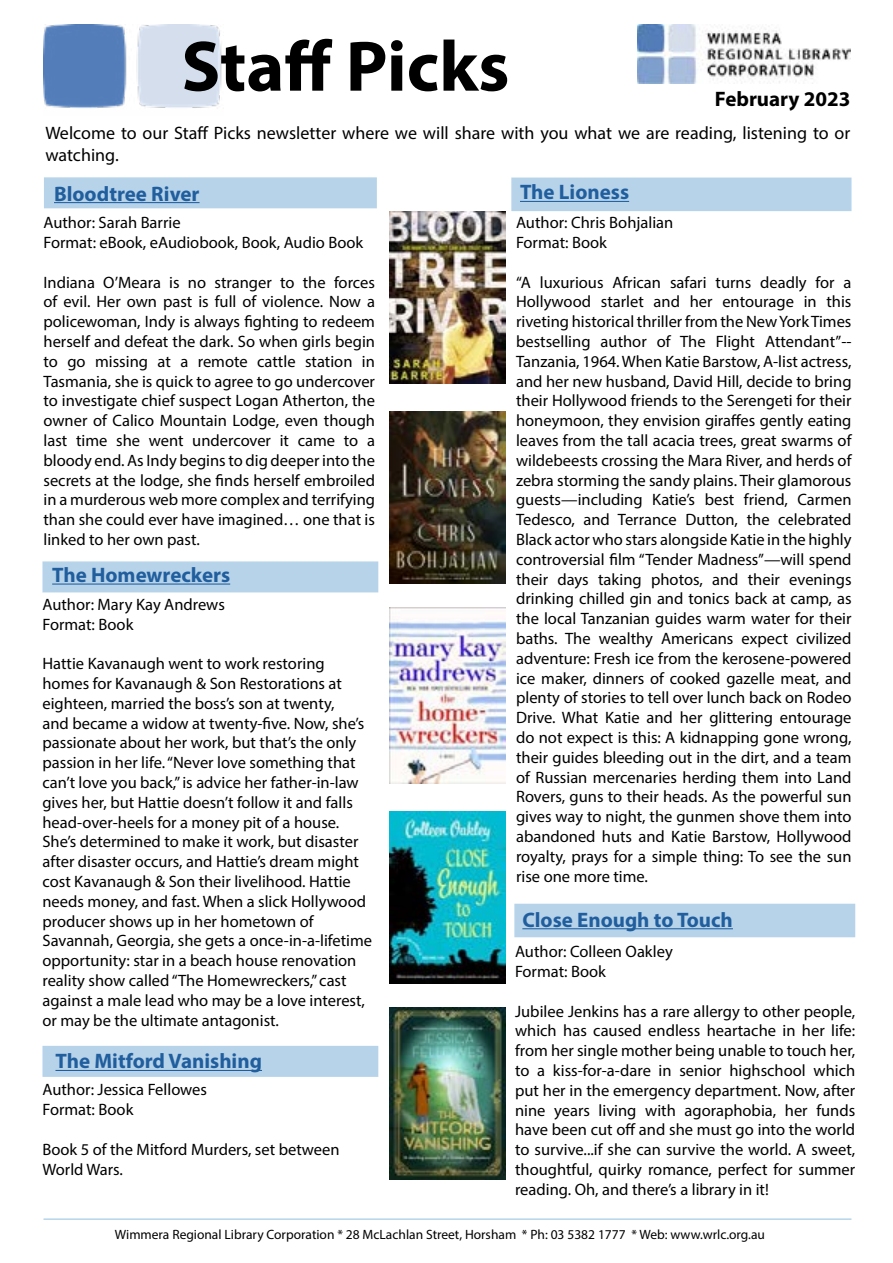
<style>
.page{position:relative;width:893px;height:1263px;background:#fff}
.page>*{position:absolute;margin:0;border:0;box-sizing:border-box;transform-origin:0 0}
.t1{font:700 72px "Myriad Pro";color:#000}
.t2{font:700 21px "Myriad Pro";color:#215e9e}
.t3{font:700 21px "Myriad Pro";color:#000}
.t4{font:18px/21.6px "Myriad Pro";color:#000}
.t5{font:16.5px/19.8px "Myriad Pro";color:#000}
.t6{font:13.5px "Myriad Pro";color:#000}
</style>
<div class="page">
<img style="left:638px;top:25px;width:212px;height:58px">
<img style="left:44px;top:25px;width:178px;height:83px">
<div style="left:44px;top:177px;width:333px;height:31px;background:#b3d2e9;border:2px solid #b3d2e9"></div>
<hr style="left:54px;top:202px;width:146px;height:1px;background:#215e9e">
<img style="left:390px;top:412px;width:116px;height:172px">
<img style="left:390px;top:211px;width:116px;height:172px">
<hr style="left:44px;top:1218px;width:807px;height:2px;background:#b3d2e9">
<img style="left:390px;top:607px;width:116px;height:176px">
<img style="left:390px;top:811px;width:116px;height:172px">
<div style="left:42px;top:561px;width:336px;height:31px;background:#b3d2e9;border:2px solid #b3d2e9"></div>
<hr style="left:52px;top:583px;width:178px;height:2px;background:#215e9e">
<div style="left:511px;top:178px;width:340px;height:33px;background:#b3d2e9"></div>
<hr style="left:520px;top:201px;width:109px;height:1px;background:#215e9e">
<div style="left:514px;top:904px;width:341px;height:33px;background:#b3d2e9"></div>
<hr style="left:522px;top:928px;width:211px;height:1px;background:#215e9e">
<div style="left:42px;top:1046px;width:336px;height:31px;background:#b3d2e9"></div>
<hr style="left:55px;top:1070px;width:207px;height:1px;background:#215e9e">
<img style="left:390px;top:1007px;width:116px;height:172px">
<h1 class="t1" style="left:181px;top:19px;width:329px">Staff Picks</h1>
<p class="t3" style="left:715px;top:86px;width:137px">February 2023</p>
<p class="t4" style="left:45px;top:122px;width:806px">Welcome to our Staff Picks newsletter where we will share with you what we are reading, listening to or watching.</p>
<p class="t2" style="left:54px;top:180px;width:147px">Bloodtree River</p>
<p class="t5" style="left:44px;top:212px;width:321px">Author: Sarah Barrie<br>Format: eBook, eAudiobook, Book, Audio Book</p>
<p class="t5" style="left:44px;top:272px;width:333px;text-align:justify">Indiana O’Meara is no stranger to the forces of evil. Her own past is full of violence. Now a policewoman, Indy is always fighting to redeem herself and defeat the dark. So when girls begin to go missing at a remote cattle station in Tasmania, she is quick to agree to go undercover to investigate chief suspect Logan Atherton, the owner of Calico Mountain Lodge, even though last time she went undercover it came to a bloody end. As Indy begins to dig deeper into the secrets at the lodge, she finds herself embroiled in a murderous web more complex and terrifying than she could ever have imagined… one that is linked to her own past.</p>
<p class="t2" style="left:520px;top:179px;width:111px">The Lioness</p>
<p class="t5" style="left:516px;top:212px;width:159px">Author: Chris Bohjalian<br>Format: Book</p>
<p class="t5" style="left:516px;top:272px;width:337px;text-align:justify">“A luxurious African safari turns deadly for a Hollywood starlet and her entourage in this riveting historical thriller from the New York Times bestselling author of The Flight Attendant”-- Tanzania, 1964. When Katie Barstow, A-list actress, and her new husband, David Hill, decide to bring their Hollywood friends to the Serengeti for their honeymoon, they envision giraffes gently eating leaves from the tall acacia trees, great swarms of wildebeests crossing the Mara River, and herds of zebra storming the sandy plains. Their glamorous guests—including Katie’s best friend, Carmen Tedesco, and Terrance Dutton, the celebrated Black actor who stars alongside Katie in the highly controversial film “Tender Madness”—will spend their days taking photos, and their evenings drinking chilled gin and tonics back at camp, as the local Tanzanian guides warm water for their baths. The wealthy Americans expect civilized adventure: Fresh ice from the kerosene-powered ice maker, dinners of cooked gazelle meat, and plenty of stories to tell over lunch back on Rodeo Drive. What Katie and her glittering entourage do not expect is this: A kidnapping gone wrong, their guides bleeding out in the dirt, and a team of Russian mercenaries herding them into Land Rovers, guns to their heads. As the powerful sun gives way to night, the gunmen shove them into abandoned huts and Katie Barstow, Hollywood royalty, prays for a simple thing: To see the sun rise one more time.</p>
<p class="t2" style="left:52px;top:561px;width:180px">The Homewreckers</p>
<p class="t5" style="left:42px;top:594px;width:184px">Author: Mary Kay Andrews<br>Format: Book</p>
<p class="t5" style="left:42px;top:653px;width:331px">Hattie Kavanaugh went to work restoring homes for Kavanaugh &amp; Son Restorations at eighteen, married the boss’s son at twenty,<br>and became a widow at twenty-five. Now, she’s passionate about her work, but that’s the only passion in her life. “Never love something that can’t love you back,” is advice her father-in-law gives her, but Hattie doesn’t follow it and falls head-over-heels for a money pit of a house.<br>She’s determined to make it work, but disaster after disaster occurs, and Hattie’s dream might cost Kavanaugh &amp; Son their livelihood. Hattie needs money, and fast. When a slick Hollywood producer shows up in her hometown of Savannah, Georgia, she gets a once-in-a-lifetime opportunity: star in a beach house renovation reality show called “The Homewreckers,” cast against a male lead who may be a love interest, or may be the ultimate antagonist.</p>
<p class="t2" style="left:522px;top:906px;width:212px">Close Enough to Touch</p>
<p class="t5" style="left:515px;top:941px;width:159px">Author: Colleen Oakley<br>Format: Book</p>
<p class="t5" style="left:515px;top:1001px;width:342px;text-align:justify">Jubilee Jenkins has a rare allergy to other people, which has caused endless heartache in her life: from her single mother being unable to touch her, to a kiss-for-a-dare in senior highschool which put her in the emergency department. Now, after nine years living with agoraphobia, her funds have been cut off and she must go into the world to survive...if she can survive the world. A sweet, thoughtful, quirky romance, perfect for summer reading. Oh, and there’s a library in it!</p>
<p class="t2" style="left:55px;top:1047px;width:208px">The Mitford Vanishing</p>
<p class="t5" style="left:42px;top:1080px;width:166px">Author: Jessica Fellowes<br>Format: Book</p>
<p class="t5" style="left:42px;top:1139px;width:299px">Book 5 of the Mitford Murders, set between<br>World Wars.</p>
<p class="t6" style="left:115px;top:1226px;width:651px">Wimmera Regional Library Corporation * 28 McLachlan Street, Horsham * Ph: 03 5382 1777 * Web: www.wrlc.org.au</p>
</div>
